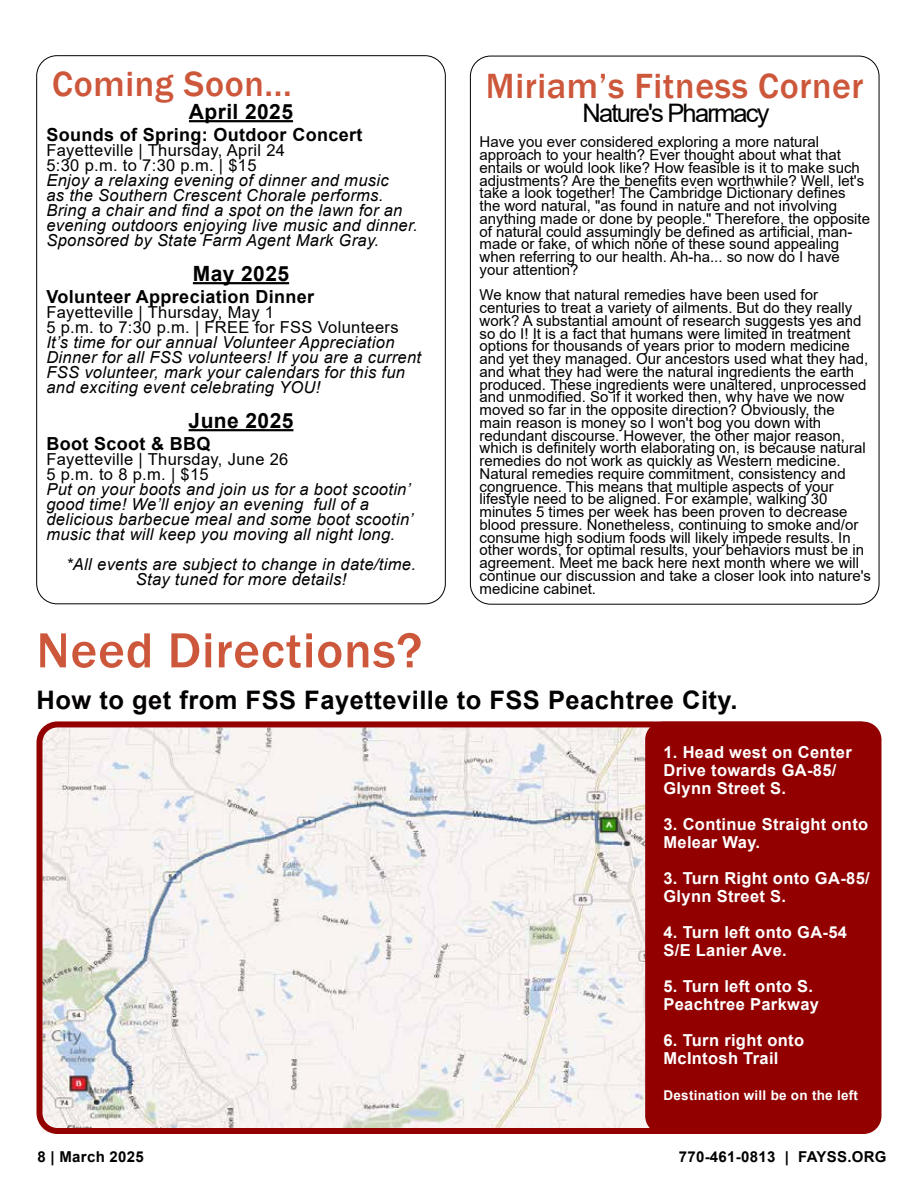
<style>
.page{position:relative;width:918px;height:1188px;background:#fff}
.page>*{position:absolute;margin:0;border:0;box-sizing:border-box;transform-origin:0 0}
.t1{font:500 51px "Franklin Gothic";letter-spacing:.015em;color:#cd573b}
.t2{font:500 36px "Franklin Gothic";letter-spacing:.015em;color:#cd573b}
.t3{font:700 25.5px "Arial";letter-spacing:.02em;color:#030000}
.t4{font:25.5px "Arial";letter-spacing:-.07em;color:#000}
.t5{font:700 21px "Arial";letter-spacing:.02em;color:#000}
.t6{font:700 18px "Arial";letter-spacing:.02em;color:#000}
.t7{font:italic 16.5px/15px "Arial";letter-spacing:.02em;color:#000}
.t8{font:700 16.5px/18px "Arial";letter-spacing:.02em;color:#fff}
.t9{font:16.5px/15px "Arial";letter-spacing:.02em;color:#000}
.t10{font:15px/12.8px "Arial";color:#000}
.t11{font:700 15px "Arial";letter-spacing:.02em;color:#000}
.t12{font:700 13.5px "Arial";letter-spacing:.02em;color:#fff}
</style>
<div class="page">
<hr style="left:189px;top:120px;width:104px;height:2px;background:#000">
<hr style="left:193px;top:282px;width:96px;height:2px;background:#000">
<hr style="left:189px;top:429px;width:104px;height:2px;background:#000">
<img style="left:42px;top:728px;width:607px;height:405px">
<div style="left:36px;top:721px;width:845px;height:413px;border:6px solid #920000;border-radius:18px"></div>
<div style="left:645px;top:722px;width:237px;height:412px;background:#920000;border-radius:18px"></div>
<h2 class="t2" style="left:52px;top:62px;width:241px">Coming Soon...</h2>
<h2 class="t2" style="left:486px;top:64px;width:379px">Miriam’s Fitness Corner</h2>
<h3 class="t5" style="left:189px;top:97px;width:106px">April 2025</h3>
<p class="t6" style="left:46px;top:122px;width:318px">Sounds of Spring: Outdoor Concert</p>
<p class="t9" style="left:46px;top:143px;width:240px">Fayetteville | Thursday, April 24<br>5:30 p.m. to 7:30 p.m. | $15</p>
<p class="t7" style="left:46px;top:173px;width:373px">Enjoy a relaxing evening of dinner and music<br>as the Southern Crescent Chorale performs.<br>Bring a chair and find a spot on the lawn for an evening outdoors enjoying live music and dinner.<br>Sponsored by State Farm Agent Mark Gray.</p>
<h3 class="t5" style="left:193px;top:259px;width:98px">May 2025</h3>
<p class="t6" style="left:46px;top:284px;width:269px">Volunteer Appreciation Dinner</p>
<p class="t9" style="left:46px;top:305px;width:354px">Fayetteville | Thursday, May 1<br>5 p.m. to 7:30 p.m. | FREE for FSS Volunteers</p>
<p class="t7" style="left:46px;top:335px;width:376px">It’s time for our annual Volunteer Appreciation Dinner for all FSS volunteers! If you are a current FSS volunteer, mark your calendars for this fun and exciting event celebrating YOU!</p>
<h3 class="t5" style="left:189px;top:406px;width:106px">June 2025</h3>
<p class="t6" style="left:46px;top:431px;width:166px">Boot Scoot &amp; BBQ</p>
<p class="t9" style="left:46px;top:452px;width:244px">Fayetteville | Thursday, June 26<br>5 p.m. to 8 p.m. | $15</p>
<p class="t7" style="left:46px;top:482px;width:368px">Put on your boots and join us for a boot scootin’ good time! We’ll enjoy an evening full of a delicious barbecue meal and some boot scootin’ music that will keep you moving all night long.</p>
<p class="t7" style="left:66px;top:557px;width:351px;text-align:center">*All events are subject to change in date/time.<br>Stay tuned for more details!</p>
<h3 class="t4" style="left:582px;top:96px;width:189px">Nature's Pharmacy</h3>
<p class="t10" style="left:480px;top:136px;width:392px">Have you ever considered exploring a more natural approach to your health? Ever thought about what that entails or would look like? How feasible is it to make such adjustments? Are the benefits even worthwhile? Well, let's take a look together! The Cambridge Dictionary defines the word natural, "as found in nature and not involving anything made or done by people." Therefore, the opposite of natural could assumingly be defined as artificial, man&shy;made or fake, of which none of these sound appealing when referring to our health. Ah-ha... so now do I have your attention?</p>
<p class="t10" style="left:480px;top:289px;width:393px">We know that natural remedies have been used for centuries to treat a variety of ailments. But do they really work? A substantial amount of research suggests yes and so do I! It is a fact that humans were limited in treatment options for thousands of years prior to modern medicine and yet they managed. Our ancestors used what they had, and what they had were the natural ingredients the earth produced. These ingredients were unaltered, unprocessed and unmodified. So if it worked then, why have we now moved so far in the opposite direction? Obviously, the<br>main reason is money so I won't bog you down with redundant discourse. However, the other major reason, which is definitely worth elaborating on, is because natural remedies do not work as quickly as Western medicine.<br>Natural remedies require commitment, consistency and congruence. This means that multiple aspects of your lifestyle need to be aligned. For example, walking 30 minutes 5 times per week has been proven to decrease blood pressure. Nonetheless, continuing to smoke and/or consume high sodium foods will likely impede results. In other words, for optimal results, your behaviors must be in agreement. Meet me back here next month where we will continue our discussion and take a closer look into nature's medicine cabinet.</p>
<h1 class="t1" style="left:36px;top:619px;width:387px">Need Directions?</h1>
<h3 class="t3" style="left:36px;top:682px;width:702px">How to get from FSS Fayetteville to FSS Peachtree City.</h3>
<p class="t8" style="left:663px;top:743px;width:190px">1. Head west on Center<br>Drive towards GA-85/<br>Glynn Street S.</p>
<p class="t8" style="left:663px;top:815px;width:206px">3. Continue Straight onto<br>Melear Way.</p>
<p class="t8" style="left:663px;top:869px;width:208px">3. Turn Right onto GA-85/<br>Glynn Street S.</p>
<p class="t8" style="left:663px;top:923px;width:185px">4. Turn left onto GA-54<br>S/E Lanier Ave.</p>
<p class="t8" style="left:663px;top:977px;width:157px">5. Turn left onto S.<br>Peachtree Parkway</p>
<p class="t8" style="left:663px;top:1031px;width:142px">6. Turn right onto<br>McIntosh Trail</p>
<p class="t12" style="left:663px;top:1085px;width:196px">Destination will be on the left</p>
<p class="t11" style="left:38px;top:1146px;width:108px">8 | March 2025</p>
<p class="t11" style="left:679px;top:1146px;width:209px">770-461-0813 | FAYSS.ORG</p>
</div>
